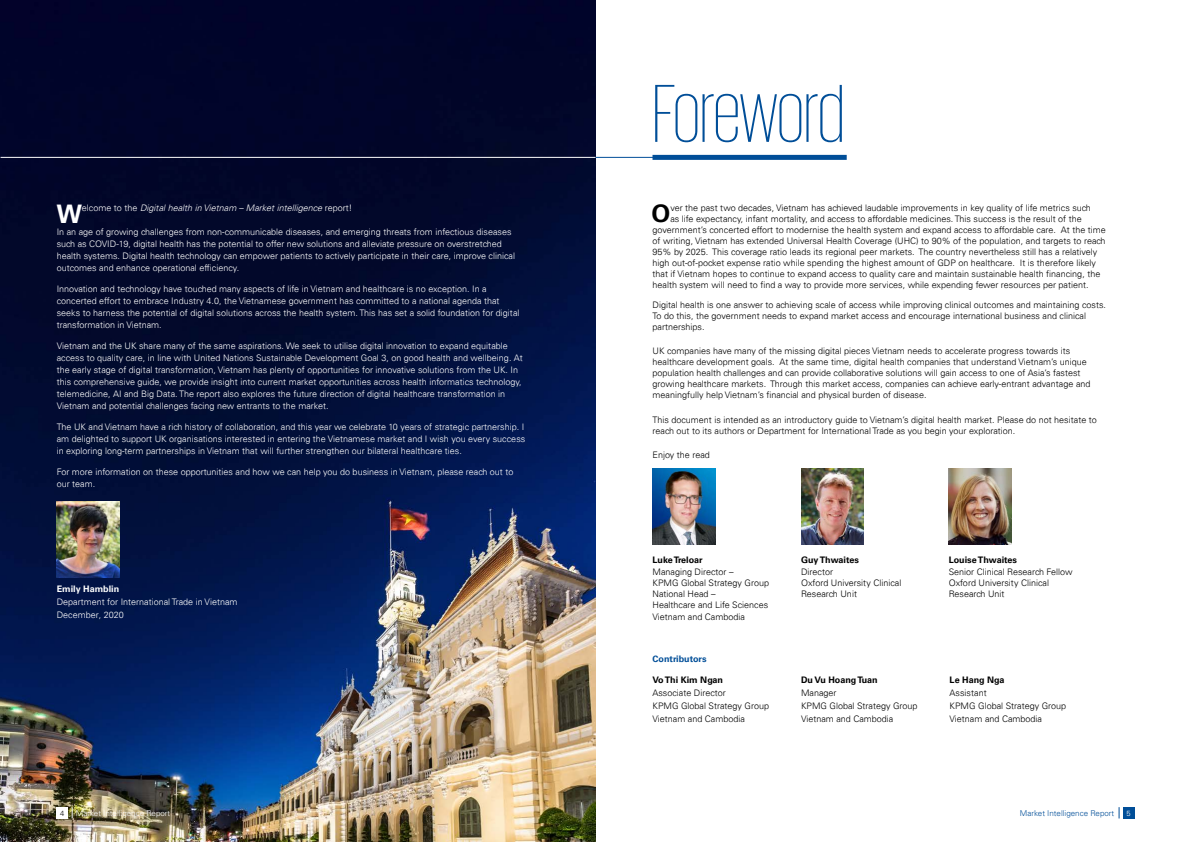
<style>
.page{position:relative;width:1191px;height:842px;background:#fff}
.page>*{position:absolute;margin:0;border:0;box-sizing:border-box;transform-origin:0 0}
.t1{font:200 84px "KPMG";letter-spacing:-.005em;color:#004e98}
.t2{font:700 25.6px "Univers 65";color:#fff}
.t3{font:700 24.2px "Univers 65";color:#000101}
.t4{font:300 9px/11px "Univers 45";color:#000101}
.t5{font:300 9px/12px "Univers 45";color:#fff}
.t6{font:300 9px/12.9px "Univers 45";color:#000}
.t7{font:italic 300 9px "Univers 45";color:#fff}
.t8{font:700 9px "Univers 65";color:#000101}
.t9{font:700 9px "Univers 65";color:#000}
.t10{font:700 9px "Univers 65";color:#fff}
.t11{font:700 9px "Univers 65";color:#004e98}
.t12{font:300 8px "Univers LT Std";color:#fff}
.t13{font:300 8px "Univers LT Std";color:#004e98}
.t14{font:300 7.5px "Univers LT Std";color:#000101}
.t15{font:300 7.5px "Univers LT Std";color:#fff}
.s1{font-style:normal}
</style>
<div class="page">
<img style="left:0;top:0;width:595px;height:842px">
<hr style="left:595px;top:157px;width:62px;height:1px;background:#004e98">
<hr style="left:1px;top:157px;width:594px;height:1px;background:#fff">
<div style="left:652px;top:155px;width:194px;height:5px;background:#004e98"></div>
<img style="left:57px;top:502px;width:62px;height:76px">
<img style="left:652px;top:469px;width:63px;height:76px">
<img style="left:801px;top:469px;width:63px;height:76px">
<img style="left:948px;top:469px;width:63px;height:76px">
<div style="left:1123px;top:807px;width:11px;height:11px;background:#004e98"></div>
<div style="left:57px;top:807px;width:11px;height:11px;background:#fff"></div>
<h2 class="t2" style="left:56px;top:199px;width:27px">W</h2>
<p class="t7" style="left:82px;top:202px;width:272px"><span class="s1">elcome to the</span> Digital health in Vietnam – Market intelligence <span class="s1">report!</span></p>
<p class="t5" style="left:57px;top:226px;width:460px">In an age of growing challenges from non-communicable diseases, and emerging threats from infectious diseases such as COVID-19, digital health has the potential to offer new solutions and alleviate pressure on overstretched health systems. Digital health technology can empower patients to actively participate in their care, improve clinical outcomes and enhance operational efficiency.</p>
<p class="t5" style="left:57px;top:283px;width:464px">Innovation and technology have touched many aspects of life in Vietnam and healthcare is no exception. In a concerted effort to embrace Industry 4.0, the Vietnamese government has committed to a national agenda that seeks to harness the potential of digital solutions across the health system. This has set a solid foundation for digital transformation in Vietnam.</p>
<p class="t5" style="left:57px;top:340px;width:467px">Vietnam and the UK share many of the same aspirations. We seek to utilise digital innovation to expand equitable access to quality care, in line with United Nations Sustainable Development Goal 3, on good health and wellbeing. At the early stage of digital transformation, Vietnam has plenty of opportunities for innovative solutions from the UK. In this comprehensive guide, we provide insight into current market opportunities across health informatics technology, telemedicine, AI and Big Data. The report also explores the future direction of digital healthcare transformation in Vietnam and potential challenges facing new entrants to the market.</p>
<p class="t5" style="left:57px;top:421px;width:470px;text-align:justify">The UK and Vietnam have a rich history of collaboration, and this year we celebrate 10 years of strategic partnership. I am delighted to support UK organisations interested in entering the Vietnamese market and I wish you every success in exploring long-term partnerships in Vietnam that will further strengthen our bilateral healthcare ties.</p>
<p class="t5" style="left:57px;top:466px;width:458px">For more information on these opportunities and how we can help you do business in Vietnam, please reach out to our team.</p>
<p class="t10" style="left:57px;top:583px;width:64px">Emily Hamblin</p>
<p class="t5" style="left:57px;top:595px;width:182px;line-height:12.9px">Department for International Trade in Vietnam<br>December, 2020</p>
<h1 class="t1" style="left:652px;top:74px;width:193px">Foreword</h1>
<h3 class="t3" style="left:651px;top:199px;width:20px">O</h3>
<p class="t4" style="left:670px;top:202px;width:422px">ver the past two decades, Vietnam has achieved laudable improvements in key quality of life metrics such</p>
<p class="t4" style="left:670px;top:213px;width:413px">as life expectancy, infant mortality, and access to affordable medicines. This success is the result of the</p>
<p class="t4" style="left:652px;top:224px;width:455px">government’s concerted effort to modernise the health system and expand access to affordable care. At the time</p>
<p class="t4" style="left:652px;top:235px;width:454px">of writing, Vietnam has extended Universal Health Coverage (UHC) to 90% of the population, and targets to reach</p>
<p class="t4" style="left:652px;top:246px;width:446px">95% by 2025. This coverage ratio leads its regional peer markets. The country nevertheless still has a relatively</p>
<p class="t4" style="left:652px;top:257px;width:445px">high out-of-pocket expense ratio while spending the highest amount of GDP on healthcare. It is therefore likely</p>
<p class="t4" style="left:652px;top:268px;width:449px">that if Vietnam hopes to continue to expand access to quality care and maintain sustainable health financing, the</p>
<p class="t4" style="left:652px;top:279px;width:437px">health system will need to find a way to provide more services, while expending fewer resources per patient.</p>
<p class="t4" style="left:652px;top:299px;width:455px">Digital health is one answer to achieving scale of access while improving clinical outcomes and maintaining costs.<br>To do this, the government needs to expand market access and encourage international business and clinical partnerships.</p>
<p class="t4" style="left:652px;top:346px;width:439px">UK companies have many of the missing digital pieces Vietnam needs to accelerate progress towards its healthcare development goals. At the same time, digital health companies that understand Vietnam’s unique population health challenges and can provide collaborative solutions will gain access to one of Asia’s fastest growing healthcare markets. Through this market access, companies can achieve early-entrant advantage and meaningfully help Vietnam’s financial and physical burden of disease.</p>
<p class="t4" style="left:652px;top:414px;width:446px">This document is intended as an introductory guide to Vietnam’s digital health market. Please do not hesitate to reach out to its authors or Department for International Trade as you begin your exploration.</p>
<p class="t4" style="left:652px;top:450px;width:59px">Enjoy the read</p>
<p class="t8" style="left:652px;top:554px;width:52px">Luke Treloar</p>
<p class="t4" style="left:652px;top:566px;width:118px">Managing Director –<br>KPMG Global Strategy Group</p>
<p class="t4" style="left:652px;top:589px;width:117px">National Head –<br>Healthcare and Life Sciences</p>
<p class="t4" style="left:652px;top:612px;width:94px">Vietnam and Cambodia</p>
<p class="t11" style="left:652px;top:654px;width:55px">Contributors</p>
<p class="t9" style="left:652px;top:675px;width:72px">Vo Thi Kim Ngan</p>
<p class="t6" style="left:652px;top:686px;width:118px">Associate Director<br>KPMG Global Strategy Group<br>Vietnam and Cambodia</p>
<p class="t8" style="left:801px;top:554px;width:59px">Guy Thwaites</p>
<p class="t4" style="left:801px;top:565px;width:102px;line-height:11.9px">Director<br>Oxford University Clinical</p>
<p class="t4" style="left:801px;top:589px;width:57px">Research Unit</p>
<p class="t9" style="left:801px;top:675px;width:78px">Du Vu Hoang Tuan</p>
<p class="t6" style="left:801px;top:686px;width:118px">Manager<br>KPMG Global Strategy Group<br>Vietnam and Cambodia</p>
<p class="t8" style="left:948px;top:554px;width:70px">Louise Thwaites</p>
<p class="t4" style="left:948px;top:565px;width:125px;line-height:11.9px">Senior Clinical Research Fellow<br>Oxford University Clinical</p>
<p class="t4" style="left:948px;top:589px;width:57px">Research Unit</p>
<p class="t9" style="left:949px;top:675px;width:56px">Le Hang Nga</p>
<p class="t6" style="left:949px;top:686px;width:118px">Assistant<br>KPMG Global Strategy Group<br>Vietnam and Cambodia</p>
<p class="t14" style="left:60px;top:808px;width:6px">4</p>
<p class="t12" style="left:76px;top:808px;width:96px">Market Intelligence Report</p>
<p class="t13" style="left:1019px;top:808px;width:96px">Market Intelligence Report</p>
<p class="t15" style="left:1126px;top:808px;width:6px">5</p>
</div>
